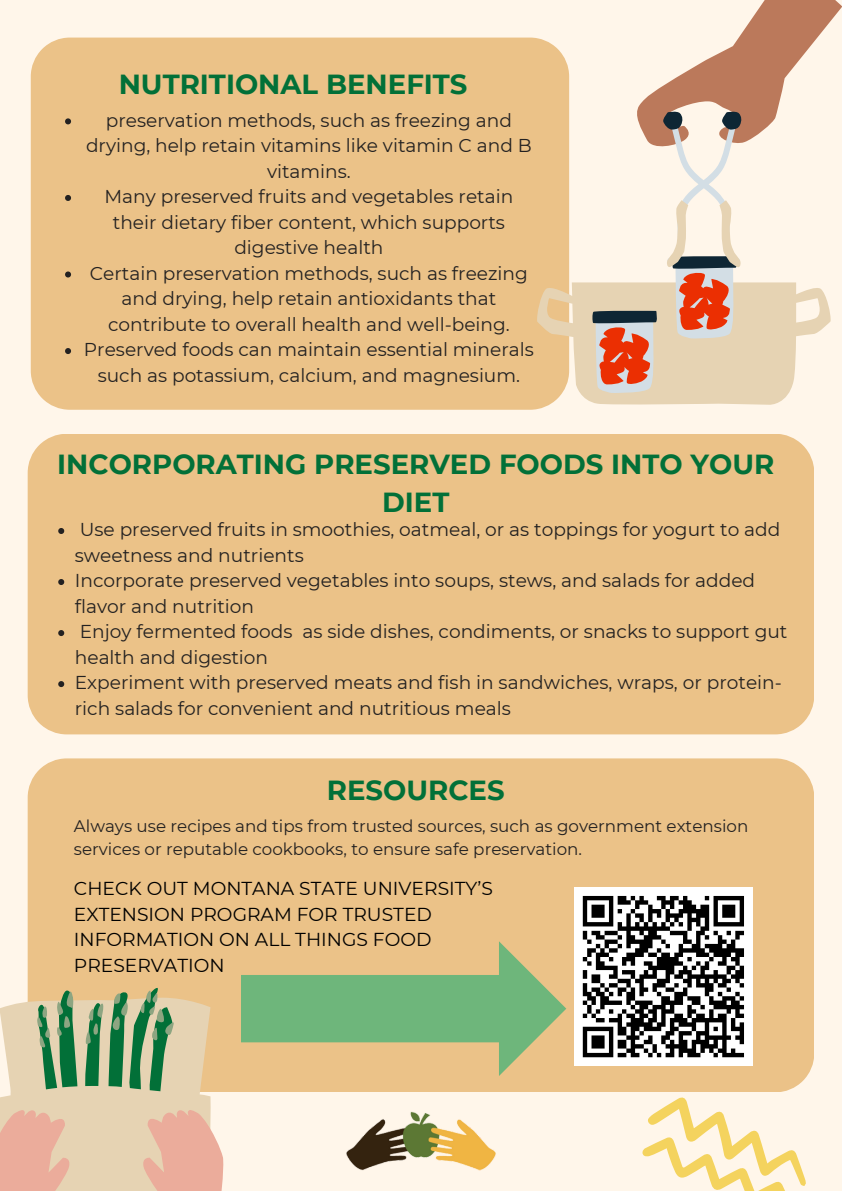
<style>
.page{position:relative;width:842px;height:1191px;background:#fff}
.page>*{position:absolute;margin:0;border:0;box-sizing:border-box;transform-origin:0 0}
.t1{font:700 27.5px/38.2px "Montserrat";color:#027038;text-align:center}
.t2{font:18.7px/25.5px "Montserrat";color:#000}
.t3{font:18.6px/25.5px "Montserrat";color:#232121;text-align:center}
.t4{font:16.7px/23.2px "Montserrat";color:#232121}
</style>
<div class="page">
<div style="left:0;top:0;width:842px;height:1190px;background:#fff6ea"></div>
<div style="left:28px;top:434px;width:786px;height:300px;background:#ebc288"></div>
<div style="left:28px;top:758px;width:786px;height:334px;background:#ebc288"></div>
<svg style="left:0;top:997px;width:212px;height:111px;fill:#e6d3b3"></svg>
<svg style="left:37px;top:986px;width:137px;height:105px"></svg>
<svg style="left:0;top:1108px;width:224px;height:82px"></svg>
<div style="left:31px;top:38px;width:518px;height:372px;background:#ebc288"></div>
<svg style="left:536px;top:0;width:306px;height:405px"></svg>
<div style="left:574px;top:887px;width:179px;height:178px;background:#fff"></div>
<svg style="left:582px;top:895px;width:162px;height:163px"></svg>
<svg style="left:241px;top:941px;width:325px;height:134px;fill:#6eb67b"></svg>
<svg style="left:637px;top:1084px;width:177px;height:106px"></svg>
<img style="left:338px;top:1058px;width:165px;height:113px">
<svg style="left:65px;top:118px;width:6px;height:6px"></svg>
<svg style="left:65px;top:195px;width:6px;height:6px"></svg>
<svg style="left:65px;top:271px;width:6px;height:6px"></svg>
<svg style="left:65px;top:348px;width:6px;height:6px"></svg>
<svg style="left:58px;top:528px;width:6px;height:6px"></svg>
<svg style="left:58px;top:579px;width:6px;height:6px"></svg>
<svg style="left:58px;top:630px;width:6px;height:6px"></svg>
<svg style="left:58px;top:681px;width:6px;height:6px"></svg>
<h1 class="t1" style="left:119px;top:65px;width:350px">NUTRITIONAL BENEFITS</h1>
<p class="t3" style="left:86px;top:107px;width:447px">preservation methods, such as freezing and drying, help retain vitamins like vitamin C and B vitamins.</p>
<p class="t3" style="left:105px;top:184px;width:410px">Many preserved fruits and vegetables retain their dietary fiber content, which supports digestive health</p>
<p class="t3" style="left:90px;top:260px;width:439px">Certain preservation methods, such as freezing and drying, help retain antioxidants that contribute to overall health and well-being.</p>
<h1 class="t3" style="left:84px;top:337px;width:451px">Preserved foods can maintain essential minerals such as potassium, calcium, and magnesium.</h1>
<p class="t1" style="left:57px;top:445px;width:719px">INCORPORATING PRESERVED FOODS INTO YOUR<br>DIET</p>
<p class="t3" style="left:75px;top:516px;width:707px;text-align:left">Use preserved fruits in smoothies, oatmeal, or as toppings for yogurt to add sweetness and nutrients</p>
<p class="t3" style="left:75px;top:567px;width:682px;text-align:left">Incorporate preserved vegetables into soups, stews, and salads for added flavor and nutrition</p>
<p class="t3" style="left:75px;top:618px;width:714px;text-align:left">Enjoy fermented foods as side dishes, condiments, or snacks to support gut health and digestion</p>
<p class="t3" style="left:75px;top:669px;width:709px;text-align:left">Experiment with preserved meats and fish in sandwiches, wraps, or protein&shy;rich salads for convenient and nutritious meals</p>
<h1 class="t1" style="left:327px;top:770px;width:179px">RESOURCES</h1>
<p class="t4" style="left:74px;top:814px;width:676px">Always use recipes and tips from trusted sources, such as government extension services or reputable cookbooks, to ensure safe preservation.</p>
<h2 class="t2" style="left:74px;top:875px;width:420px">CHECK OUT MONTANA STATE UNIVERSITY’S<br>EXTENSION PROGRAM FOR TRUSTED<br>INFORMATION ON ALL THINGS FOOD<br>PRESERVATION</h2>
</div>
